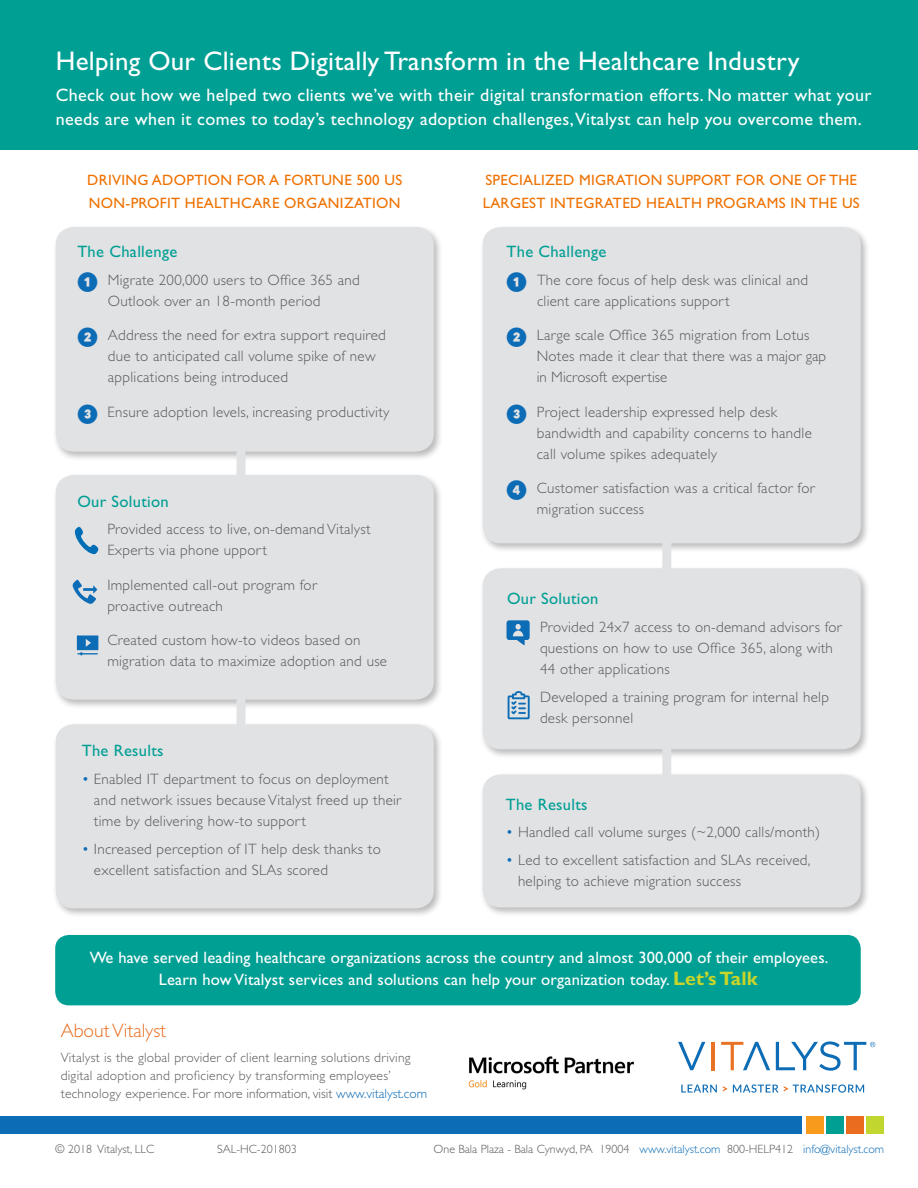
<style>
.page{position:relative;width:918px;height:1188px;background:#fff}
.page>*{position:absolute;margin:0;border:0;box-sizing:border-box;transform-origin:0 0}
.Copy_KO{font:27px "Gill Sans Std";letter-spacing:.01em;color:#fff}
.heads{font:300 19.5px "Gill Sans Std";color:#ea6d1f}
.Copy_KO-2{font:18px/24px "Gill Sans Std";letter-spacing:.02em;color:#fff}
.heads-2{font:16.5px/22.5px "Gill Sans Std";letter-spacing:.01em;color:#fff;text-align:center}
.Copy_KO-3{font:16.5px "Gill Sans Std";letter-spacing:.02em;color:#009f94}
.Copy_KO-4{font:300 15px/21px "Gill Sans Std";letter-spacing:.02em;color:#57585a}
.Copy_KO-5{font:15px/22.5px "Gill Sans Std";letter-spacing:.02em;color:#ef7100}
.heads-3{font:300 15px "Gill Sans Std";letter-spacing:.02em;color:#57585a}
.heads-4{font:300 13.5px/18px "Gill Sans Std";letter-spacing:.02em;color:#57585a}
.Footer_KO{font:300 12px "Gill Sans Std";color:#57585a}
.s1{font-family:"Lato";font-weight:900;font-size:18px;color:#0d6cb6}
.s2{color:#0d6cb6}
.s3{font-weight:700;font-size:19.5px;color:#c8d52a}
</style>
<div class="page">
<div style="left:55px;top:935px;width:806px;height:70px;background:#009f94;border-radius:14px"></div>
<div style="left:0;top:0;width:918px;height:149px;background:#009f94"></div>
<div style="left:480px;top:225px;width:390px;height:328px;background:#231f20;opacity:.3"></div>
<div style="left:483px;top:227px;width:378px;height:316px;background:#e1e2e4;border-radius:18px"></div>
<div style="left:480px;top:566px;width:390px;height:193px;background:#231f20;opacity:.3"></div>
<div style="left:483px;top:568px;width:378px;height:181px;background:#e1e2e4;border-radius:18px"></div>
<div style="left:480px;top:772px;width:390px;height:145px;background:#231f20;opacity:.3"></div>
<div style="left:483px;top:774px;width:378px;height:133px;background:#e1e2e4;border-radius:18px"></div>
<div style="left:662px;top:522px;width:9px;height:49px;background:#e1e2e4"></div>
<div style="left:662px;top:739px;width:9px;height:59px;background:#e1e2e4"></div>
<div style="left:53px;top:225px;width:390px;height:236px;background:#231f20;opacity:.3"></div>
<div style="left:56px;top:227px;width:378px;height:225px;background:#e1e2e4;border-radius:18px"></div>
<div style="left:53px;top:473px;width:390px;height:236px;background:#231f20;opacity:.3"></div>
<div style="left:56px;top:475px;width:378px;height:225px;background:#e1e2e4;border-radius:18px"></div>
<div style="left:53px;top:722px;width:390px;height:196px;background:#231f20;opacity:.3"></div>
<div style="left:56px;top:724px;width:378px;height:184px;background:#e1e2e4;border-radius:18px"></div>
<div style="left:236px;top:443px;width:9px;height:49px;background:#e1e2e4"></div>
<div style="left:236px;top:676px;width:9px;height:49px;background:#e1e2e4"></div>
<div style="left:0;top:1117px;width:801px;height:17px;background:#0d6cb6"></div>
<div style="left:806px;top:1117px;width:17px;height:17px;background:#f89a1c"></div>
<div style="left:826px;top:1117px;width:17px;height:17px;background:#009f94"></div>
<div style="left:847px;top:1117px;width:17px;height:17px;background:#ea6d1f"></div>
<div style="left:867px;top:1117px;width:17px;height:17px;background:#c1d72f"></div>
<img style="left:468px;top:1056px;width:166px;height:34px">
<hr style="left:711px;top:1042px;width:4px;height:28px;background:#e97224">
<svg style="left:721px;top:1042px;width:49px;height:28px"></svg>
<svg style="left:678px;top:1042px;width:27px;height:28px"></svg>
<svg style="left:776px;top:1041px;width:99px;height:30px"></svg>
<svg style="left:681px;top:1085px;width:36px;height:8px"></svg>
<svg style="left:723px;top:1086px;width:4px;height:5px"></svg>
<svg style="left:733px;top:1084px;width:131px;height:9px"></svg>
<svg style="left:74px;top:526px;width:25px;height:29px"></svg>
<svg style="left:508px;top:691px;width:22px;height:28px"></svg>
<svg style="left:507px;top:620px;width:23px;height:25px"></svg>
<svg style="left:77px;top:635px;width:21px;height:20px"></svg>
<svg style="left:72px;top:580px;width:25px;height:24px"></svg>
<p class="Copy_KO" style="left:56px;top:46px;width:745px">Helping Our Clients Digitally Transform in the Healthcare Industry</p>
<p class="Copy_KO-2" style="left:56px;top:83px;width:817px">Check out how we helped two clients we’ve with their digital transformation efforts. No matter what your needs are when it comes to today’s technology adoption challenges, Vitalyst can help you overcome them.</p>
<p class="Copy_KO-5" style="left:87px;top:169px;width:317px">DRIVING ADOPTION FOR A FORTUNE 500 US<br>NON-PROFIT HEALTHCARE ORGANIZATION</p>
<p class="Copy_KO-5" style="left:483px;top:169px;width:379px">SPECIALIZED MIGRATION SUPPORT FOR ONE OF THE<br>LARGEST INTEGRATED HEALTH PROGRAMS IN THE US</p>
<p class="Copy_KO-3" style="left:77px;top:242px;width:101px">The Challenge</p>
<p class="Copy_KO-4" style="left:77px;top:269px;width:284px;text-align:center"><span class="s1">❶</span> Migrate 200,000 users to Office 365 and<br>Outlook over an 18-month period</p>
<p class="Copy_KO-4" style="left:108px;top:325px;width:280px;text-indent:-30px"><span class="s1">❷</span> Address the need for extra support required due to anticipated call volume spike of new applications being introduced</p>
<p class="heads-3" style="left:77px;top:403px;width:314px"><span class="s1">❸</span> Ensure adoption levels, increasing productivity</p>
<p class="Copy_KO-3" style="left:77px;top:492px;width:93px">Our Solution</p>
<p class="Copy_KO-4" style="left:107px;top:519px;width:265px">Provided access to live, on-demand Vitalyst<br>Experts via phone upport</p>
<p class="Copy_KO-4" style="left:107px;top:575px;width:211px">Implemented call-out program for proactive outreach</p>
<p class="Copy_KO-4" style="left:107px;top:630px;width:281px">Created custom how-to videos based on migration data to maximize adoption and use</p>
<p class="Copy_KO-3" style="left:82px;top:741px;width:83px">The Results</p>
<p class="Copy_KO-4" style="left:94px;top:768px;width:309px;text-indent:-12px"><span class="s2">•</span> Enabled IT department to focus on deployment and network issues because Vitalyst freed up their time by delivering how-to support</p>
<p class="Copy_KO-4" style="left:94px;top:838px;width:288px;text-indent:-12px"><span class="s2">•</span> Increased perception of IT help desk thanks to excellent satisfaction and SLAs scored</p>
<p class="Copy_KO-3" style="left:507px;top:242px;width:101px">The Challenge</p>
<p class="Copy_KO-4" style="left:537px;top:269px;width:273px;text-indent:-30px"><span class="s1">❶</span> The core focus of help desk was clinical and client care applications support</p>
<p class="Copy_KO-4" style="left:537px;top:325px;width:291px;text-indent:-30px"><span class="s1">❷</span> Large scale Office 365 migration from Lotus<br>Notes made it clear that there was a major gap in Microsoft expertise</p>
<p class="Copy_KO-4" style="left:537px;top:401px;width:277px;text-indent:-30px"><span class="s1">❸</span> Project leadership expressed help desk bandwidth and capability concerns to handle call volume spikes adequately</p>
<p class="Copy_KO-4" style="left:537px;top:478px;width:280px;text-indent:-30px"><span class="s1">❹</span> Customer satisfaction was a critical factor for migration success</p>
<p class="Copy_KO-3" style="left:507px;top:589px;width:93px">Our Solution</p>
<p class="Copy_KO-4" style="left:540px;top:616px;width:303px">Provided 24x7 access to on-demand advisors for questions on how to use Office 365, along with<br>44 other applications</p>
<p class="Copy_KO-4" style="left:540px;top:686px;width:290px">Developed a training program for internal help desk personnel</p>
<p class="Copy_KO-3" style="left:506px;top:795px;width:83px">The Results</p>
<p class="Copy_KO-4" style="left:506px;top:822px;width:316px"><span class="s2">•</span> Handled call volume surges (~2,000 calls/month)</p>
<p class="Copy_KO-4" style="left:518px;top:850px;width:294px;text-indent:-12px"><span class="s2">•</span> Led to excellent satisfaction and SLAs received, helping to achieve migration success</p>
<p class="heads-2" style="left:90px;top:946px;width:740px">We have served leading healthcare organizations across the country and almost 300,000 of their employees.<br>Learn how Vitalyst services and solutions can help your organization today. <span class="s3">Let’s Talk</span></p>
<p class="heads" style="left:61px;top:1020px;width:107px">About Vitalyst</p>
<p class="heads-4" style="left:61px;top:1048px;width:368px">Vitalyst is the global provider of client learning solutions driving digital adoption and proficiency by transforming employees’ technology experience. For more information, visit <span class="s2">www.vitalyst.com</span></p>
<p class="Footer_KO" style="left:55px;top:1142px;width:100px">© 2018 Vitalyst, LLC</p>
<p class="Footer_KO" style="left:217px;top:1142px;width:81px">SAL-HC-201803</p>
<p class="Footer_KO" style="left:434px;top:1142px;width:452px">One Bala Plaza - Bala Cynwyd, PA 19004 <span class="s2">www.vitalyst.com</span> 800-HELP412 <span class="s2">info@vitalyst.com</span></p>
</div>
